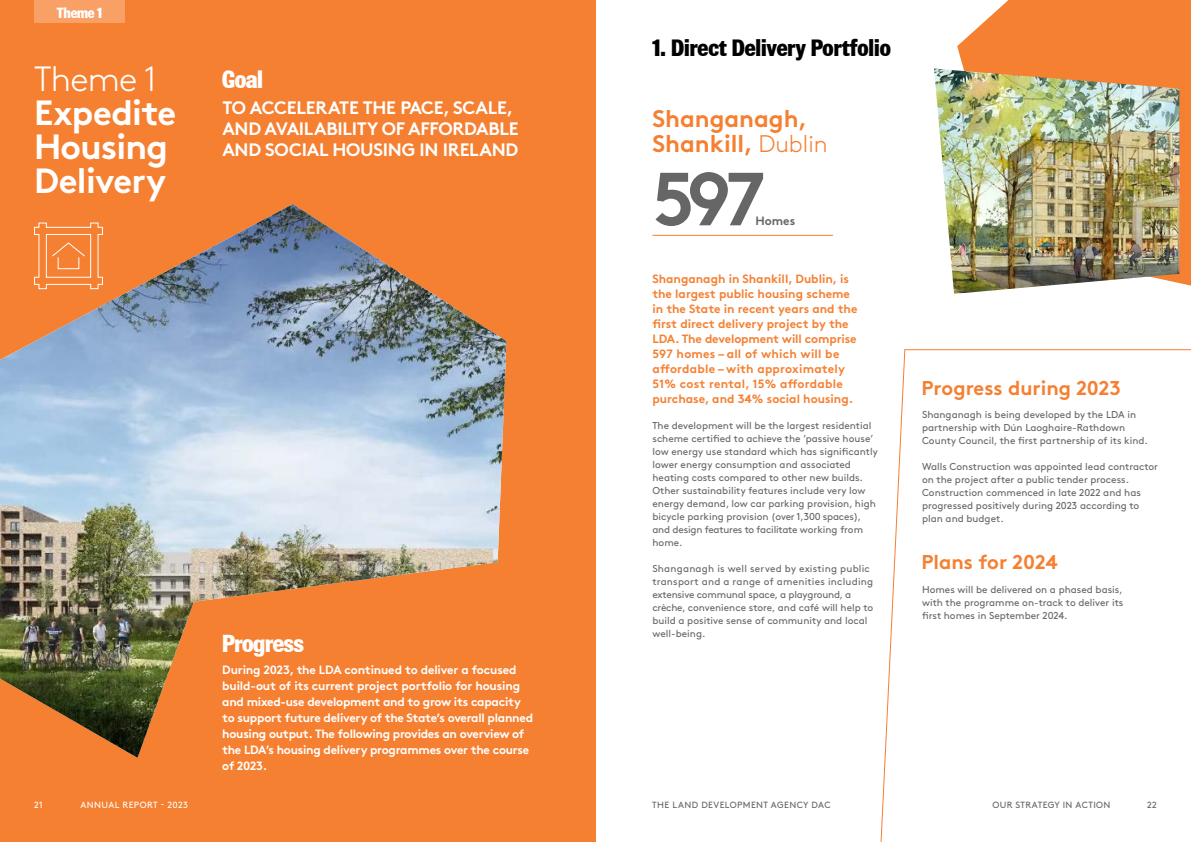
<style>
.page{position:relative;width:1191px;height:842px;background:#fff}
.page>*{position:absolute;margin:0;border:0;box-sizing:border-box;transform-origin:0 0}
.t1{font:700 75px "Brown";color:#666}
.t2{font:700 35px/34px "Brown";letter-spacing:-.02em;color:#fff}
.t3{font:300 35px "Brown";letter-spacing:-.02em;color:#fff}
.t4{font:800 25px "Brown";letter-spacing:-.02em;color:#fff}
.t5{font:700 24px/25px "Brown";color:#f58032}
.t6{font:800 24px "Brown";color:#000}
.t7{font:700 20px "Brown";color:#f58032}
.t8{font:700 18px/21px "Brown";letter-spacing:-.015em;color:#fff}
.t9{font:800 15px "Brown";letter-spacing:-.02em;color:#fff}
.t10{font:700 12px/16px "Brown";letter-spacing:-.02em;color:#fff}
.t11{font:700 12px/15px "Brown";color:#f58032}
.t12{font:700 12px "Brown";color:#666}
.t13{font:10px/13px "Brown";color:#666}
.t14{font:9px "Brown";letter-spacing:.045em;color:#666}
.t15{font:9px "Brown";letter-spacing:.045em;color:#fff}
.s1{font-weight:300}
</style>
<div class="page">
<div style="left:0;top:0;width:595px;height:842px;background:#f58032"></div>
<img style="left:0;top:204px;width:506px;height:554px">
<svg style="left:880px;top:349px;width:311px;height:493px"></svg>
<svg style="left:957px;top:0;width:234px;height:286px;background:#f58840"></svg>
<img style="left:934px;top:69px;width:245px;height:225px">
<hr style="left:652px;top:235px;width:181px;height:1px;background:#f58032">
<div style="left:34px;top:0;width:91px;height:23px;background:#f8a066"></div>
<h3 class="t9" style="left:57px;top:5px;width:47px">Theme 1</h3>
<h2 class="t3" style="left:34px;top:53px;width:124px">Theme 1</h2>
<h2 class="t2" style="left:34px;top:92px;width:144px">Expedite<br>Housing<br>Delivery</h2>
<h3 class="t4" style="left:222px;top:65px;width:42px">Goal</h3>
<h3 class="t8" style="left:222px;top:95px;width:298px">TO ACCELERATE THE PACE, SCALE,<br>AND AVAILABILITY OF AFFORDABLE<br>AND SOCIAL HOUSING IN IRELAND</h3>
<p class="t15" style="left:34px;top:798px;width:10px">21</p>
<p class="t15" style="left:80px;top:798px;width:109px">ANNUAL REPORT - 2023</p>
<h3 class="t4" style="left:222px;top:629px;width:83px">Progress</h3>
<p class="t10" style="left:222px;top:660px;width:312px">During 2023, the LDA continued to deliver a focused build-out of its current project portfolio for housing and mixed-use development and to grow its capacity to support future delivery of the State’s overall planned housing output. The following provides an overview of the LDA’s housing delivery programmes over the course of 2023.</p>
<h3 class="t6" style="left:652px;top:34px;width:240px">1. Direct Delivery Portfolio</h3>
<h3 class="t5" style="left:652px;top:104px;width:177px">Shanganagh,<br>Shankill, <span class="s1">Dublin</span></h3>
<h1 class="t1" style="left:652px;top:138px;width:114px">597</h1>
<p class="t12" style="left:755px;top:211px;width:41px">Homes</p>
<p class="t11" style="left:652px;top:270px;width:206px">Shanganagh in Shankill, Dublin, is the largest public housing scheme in the State in recent years and the first direct delivery project by the LDA. The development will comprise 597 homes – all of which will be affordable – with approximately 51% cost rental, 15% affordable purchase, and 34% social housing.</p>
<p class="t13" style="left:652px;top:418px;width:227px">The development will be the largest residential scheme certified to achieve the ’passive house’ low energy use standard which has significantly lower energy consumption and associated heating costs compared to other new builds.<br>Other sustainability features include very low energy demand, low car parking provision, high bicycle parking provision (over 1,300 spaces), and design features to facilitate working from home.</p>
<p class="t13" style="left:652px;top:561px;width:222px">Shanganagh is well served by existing public transport and a range of amenities including extensive communal space, a playground, a crèche, convenience store, and café will help to build a positive sense of community and local well-being.</p>
<h3 class="t7" style="left:921px;top:371px;width:201px">Progress during 2023</h3>
<p class="t13" style="left:922px;top:407px;width:227px">Shanganagh is being developed by the LDA in partnership with Dún Laoghaire-Rathdown<br>County Council, the first partnership of its kind.</p>
<p class="t13" style="left:922px;top:459px;width:237px">Walls Construction was appointed lead contractor on the project after a public tender process.<br>Construction commenced in late 2022 and has progressed positively during 2023 according to plan and budget.</p>
<h3 class="t7" style="left:921px;top:546px;width:138px">Plans for 2024</h3>
<p class="t13" style="left:922px;top:582px;width:203px;text-align:justify">Homes will be delivered on a phased basis, with the programme on-track to deliver its first homes in September 2024.</p>
<p class="t14" style="left:652px;top:798px;width:180px">THE LAND DEVELOPMENT AGENCY DAC</p>
<p class="t14" style="left:992px;top:798px;width:120px">OUR STRATEGY IN ACTION</p>
<p class="t14" style="left:1147px;top:798px;width:11px">22</p>
</div>
